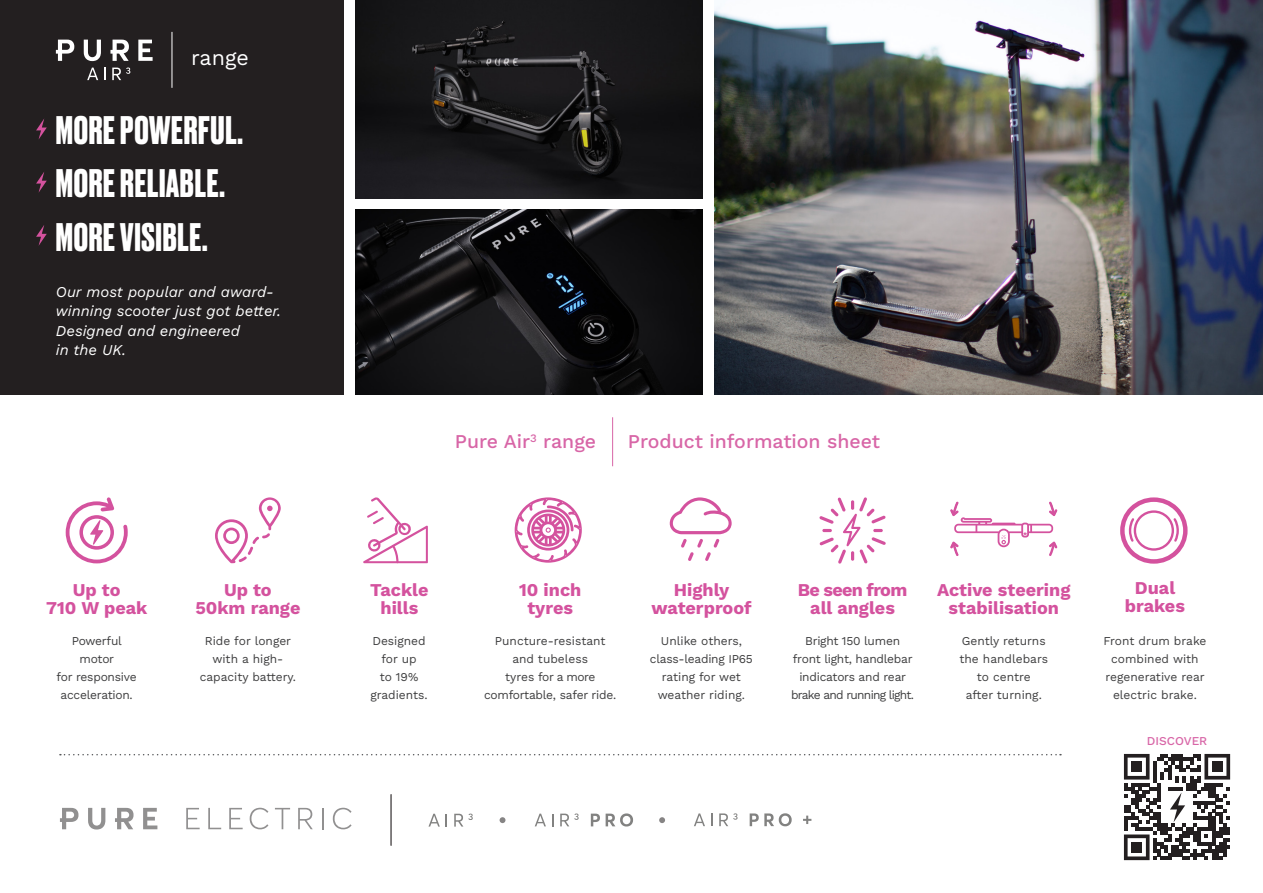
<style>
.page{position:relative;width:1263px;height:893px;background:#fff}
.page>*{position:absolute;margin:0;border:0;box-sizing:border-box;transform-origin:0 0}
.t1{font:700 37.5px "Druk";letter-spacing:.02em;color:#fff}
.t2{font:21.45px "Work Sans";color:#fff}
.t3{font:500 19.5px "Work Sans";color:#d866a7}
.t4{font:700 18px "Work Sans";color:#d4529e}
.t5{font:700 18px "Work Sans";letter-spacing:-.04em;color:#d4529e}
.t6{font:italic 15px/19.5px "Work Sans";color:#fff}
.t7{font:12px/18px "Work Sans";letter-spacing:-.01em;color:#3e3e3f;text-align:center}
.t8{font:12px "Work Sans";letter-spacing:-.06em;color:#3e3e3f}
.t9{font:12px "Work Sans";letter-spacing:-.04em;color:#3e3e3f}
.t10{font:500 12px "Work Sans";color:#d866a7}
</style>
<div class="page">
<img style="left:714px;top:0;width:549px;height:394px">
<img style="left:355px;top:0;width:347px;height:198px">
<img style="left:355px;top:210px;width:347px;height:184px">
<hr style="left:612px;top:417px;width:1px;height:49px;background:#d866a7">
<div style="left:0;top:0;width:344px;height:394px;background:#231f20"></div>
<svg style="left:60px;top:754px;width:1001px;height:1px"></svg>
<svg style="left:186px;top:808px;width:14px;height:21px"></svg>
<svg style="left:208px;top:808px;width:13px;height:21px"></svg>
<svg style="left:229px;top:808px;width:14px;height:21px"></svg>
<svg style="left:250px;top:808px;width:18px;height:21px"></svg>
<svg style="left:275px;top:808px;width:15px;height:21px"></svg>
<svg style="left:298px;top:808px;width:15px;height:21px"></svg>
<hr style="left:322px;top:808px;width:2px;height:21px;background:#373536">
<svg style="left:333px;top:808px;width:19px;height:21px"></svg>
<svg style="left:143px;top:808px;width:14px;height:21px"></svg>
<svg style="left:115px;top:808px;width:19px;height:21px"></svg>
<svg style="left:88px;top:808px;width:17px;height:21px"></svg>
<svg style="left:60px;top:808px;width:18px;height:21px"></svg>
<svg style="left:36px;top:119px;width:11px;height:20px"></svg>
<svg style="left:36px;top:172px;width:11px;height:21px"></svg>
<svg style="left:36px;top:225px;width:11px;height:21px"></svg>
<svg style="left:1124px;top:754px;width:106px;height:106px"></svg>
<svg style="left:428px;top:814px;width:12px;height:13px"></svg>
<svg style="left:446px;top:814px;width:1px;height:13px"></svg>
<svg style="left:454px;top:814px;width:19px;height:13px"></svg>
<svg style="left:500px;top:817px;width:5px;height:6px"></svg>
<svg style="left:535px;top:814px;width:11px;height:12px"></svg>
<svg style="left:552px;top:814px;width:1px;height:12px"></svg>
<svg style="left:560px;top:813px;width:19px;height:13px"></svg>
<svg style="left:591px;top:814px;width:9px;height:12px"></svg>
<svg style="left:606px;top:813px;width:27px;height:13px"></svg>
<svg style="left:694px;top:813px;width:11px;height:13px"></svg>
<svg style="left:711px;top:813px;width:1px;height:13px"></svg>
<svg style="left:719px;top:813px;width:18px;height:13px"></svg>
<svg style="left:750px;top:813px;width:42px;height:13px"></svg>
<svg style="left:803px;top:816px;width:8px;height:8px"></svg>
<svg style="left:659px;top:817px;width:6px;height:6px"></svg>
<hr style="left:391px;top:794px;width:1px;height:52px;background:#231f20">
<hr style="left:390px;top:794px;width:1px;height:52px;background:#231f20">
<svg style="left:87px;top:68px;width:11px;height:12px"></svg>
<svg style="left:104px;top:68px;width:1px;height:12px"></svg>
<svg style="left:112px;top:68px;width:18px;height:12px"></svg>
<svg style="left:138px;top:40px;width:15px;height:21px"></svg>
<svg style="left:110px;top:40px;width:19px;height:21px"></svg>
<svg style="left:84px;top:40px;width:17px;height:21px"></svg>
<svg style="left:56px;top:40px;width:18px;height:21px"></svg>
<hr style="left:172px;top:32px;width:1px;height:56px;background:#fff">
<svg style="left:66px;top:497px;width:62px;height:66px"></svg>
<svg style="left:215px;top:497px;width:66px;height:66px"></svg>
<svg style="left:363px;top:497px;width:65px;height:66px"></svg>
<svg style="left:515px;top:497px;width:67px;height:66px"></svg>
<svg style="left:670px;top:497px;width:62px;height:64px"></svg>
<svg style="left:819px;top:497px;width:67px;height:67px"></svg>
<svg style="left:950px;top:502px;width:107px;height:54px"></svg>
<svg style="left:1120px;top:497px;width:68px;height:66px"></svg>
<p class="t2" style="left:191px;top:41px;width:59px">range</p>
<p class="t1" style="left:56px;top:105px;width:189px">MORE POWERFUL.</p>
<p class="t1" style="left:56px;top:158px;width:171px">MORE RELIABLE.</p>
<p class="t1" style="left:56px;top:211px;width:153px">MORE VISIBLE.</p>
<p class="t6" style="left:56px;top:281px;width:227px">Our most popular and award&shy;winning scooter just got better.<br>Designed and engineered</p>
<p class="t6" style="left:56px;top:339px;width:72px">in the UK.</p>
<p class="t4" style="left:73px;top:576px;width:49px">Up to</p>
<p class="t4" style="left:46px;top:594px;width:103px">710 W peak</p>
<p class="t7" style="left:72px;top:632px;width:51px">Powerful</p>
<p class="t7" style="left:79px;top:650px;width:36px">motor</p>
<p class="t7" style="left:57px;top:668px;width:82px">for responsive</p>
<p class="t7" style="left:61px;top:686px;width:74px">acceleration.</p>
<p class="t4" style="left:224px;top:576px;width:49px">Up to</p>
<p class="t4" style="left:195px;top:594px;width:107px">50km range</p>
<p class="t7" style="left:200px;top:632px;width:98px">Ride for longer with a high&shy;capacity battery.</p>
<p class="t3" style="left:455px;top:427px;width:143px">Pure Air<sup>3</sup> range</p>
<p class="t3" style="left:628px;top:427px;width:254px">Product information sheet</p>
<p class="t4" style="left:370px;top:576px;width:60px">Tackle</p>
<p class="t4" style="left:381px;top:594px;width:39px">hills</p>
<p class="t7" style="left:372px;top:632px;width:55px">Designed</p>
<p class="t7" style="left:381px;top:650px;width:37px">for up</p>
<p class="t7" style="left:380px;top:668px;width:40px">to 19%</p>
<p class="t7" style="left:370px;top:686px;width:59px">gradients.</p>
<p class="t4" style="left:519px;top:576px;width:64px">10 inch</p>
<p class="t4" style="left:527px;top:594px;width:47px">tyres</p>
<p class="t7" style="left:495px;top:632px;width:112px">Puncture-resistant</p>
<p class="t7" style="left:512px;top:650px;width:77px">and tubeless</p>
<p class="t9" style="left:505px;top:668px;width:92px">tyres for a more</p>
<p class="t7" style="left:484px;top:686px;width:134px">comfortable, safer ride.</p>
<p class="t4" style="left:674px;top:576px;width:57px">Highly</p>
<p class="t4" style="left:651px;top:594px;width:102px">waterproof</p>
<p class="t7" style="left:661px;top:632px;width:82px">Unlike others,</p>
<p class="t7" style="left:650px;top:650px;width:105px">class-leading IP65 rating for wet weather riding.</p>
<p class="t5" style="left:798px;top:576px;width:111px">Be seen from</p>
<p class="t4" style="left:810px;top:594px;width:86px">all angles</p>
<p class="t7" style="left:805px;top:632px;width:97px">Bright 150 lumen</p>
<p class="t7" style="left:793px;top:650px;width:121px">front light, handlebar</p>
<p class="t7" style="left:799px;top:668px;width:108px">indicators and rear</p>
<p class="t8" style="left:791px;top:686px;width:124px">brake and running light.</p>
<p class="t4" style="left:937px;top:576px;width:135px">Active steering</p>
<p class="t4" style="left:948px;top:594px;width:112px">stabilisation</p>
<p class="t7" style="left:962px;top:632px;width:85px">Gently returns</p>
<p class="t7" style="left:959px;top:650px;width:90px">the handlebars</p>
<p class="t7" style="left:977px;top:668px;width:55px">to centre</p>
<p class="t7" style="left:966px;top:686px;width:78px">after turning.</p>
<p class="t4" style="left:1135px;top:574px;width:42px">Dual</p>
<p class="t4" style="left:1125px;top:592px;width:62px">brakes</p>
<p class="t7" style="left:1103px;top:632px;width:105px">Front drum brake</p>
<p class="t7" style="left:1111px;top:650px;width:89px">combined with</p>
<p class="t7" style="left:1105px;top:668px;width:101px">regenerative rear</p>
<p class="t7" style="left:1113px;top:686px;width:85px">electric brake.</p>
<p class="t10" style="left:1147px;top:731px;width:62px">DISCOVER</p>
</div>
